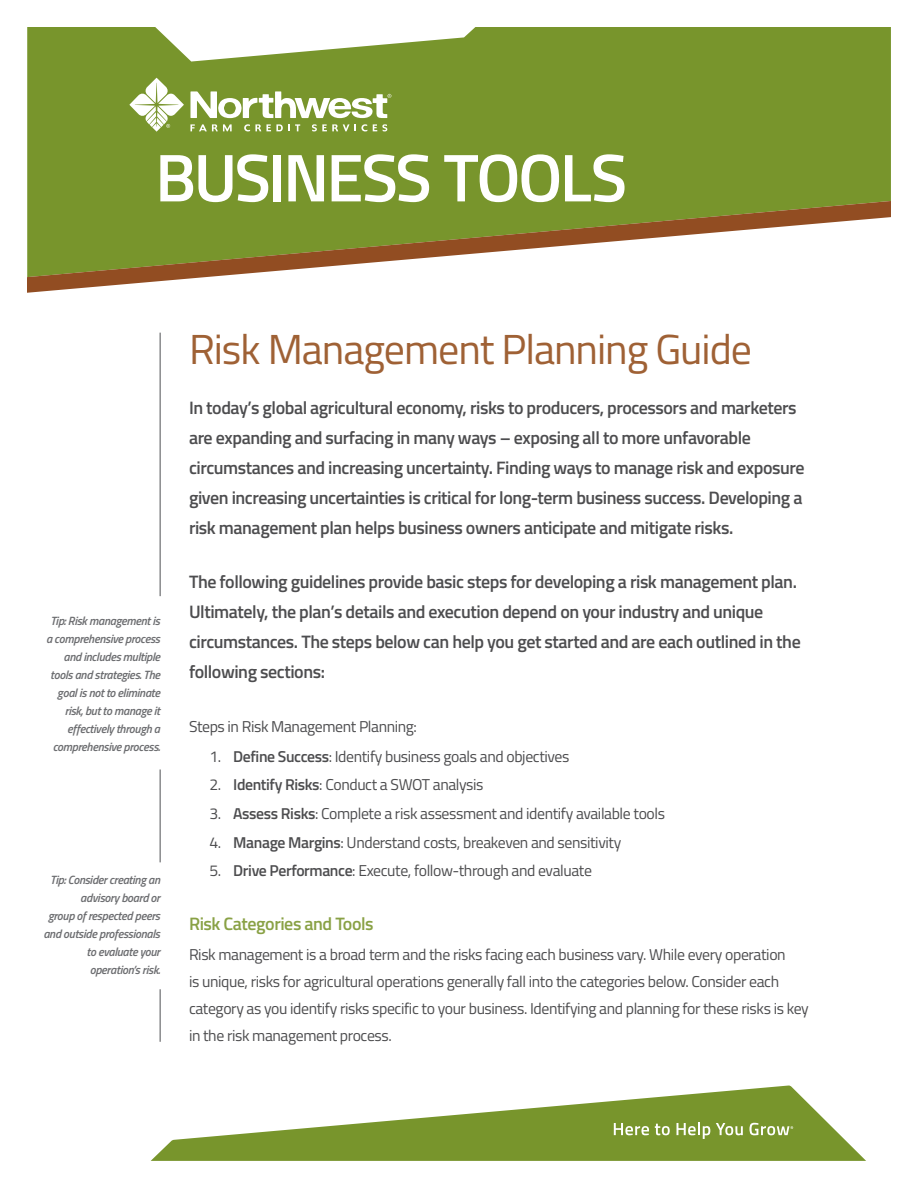
<style>
.page{position:relative;width:918px;height:1188px;background:#fff}
.page>*{position:absolute;margin:0;border:0;box-sizing:border-box;transform-origin:0 0}
.t1{font:600 67.5px "Titillium Web";letter-spacing:-.04em;color:#fff}
.t2{font:42px "Titillium Web";letter-spacing:-.025em;color:#9f6135}
.t3{font:600 18px/30px "Titillium Web";letter-spacing:-.025em;color:#4d4d4f}
.t4{font:600 18px "Titillium Web";letter-spacing:-.025em;color:#89a145}
.t5{font:15.75px/27px "Titillium Web";letter-spacing:-.025em;color:#4d4d4f}
.t6{font:italic 600 12px/18px "Titillium Web";letter-spacing:-.025em;color:#6d6e71;text-align:right}
.s1{font-weight:600}
</style>
<div class="page">
<div style="left:27px;top:27px;width:864px;height:174px;background:#78952c"></div>
<svg style="left:27px;top:201px;width:864px;height:92px"></svg>
<svg style="left:190px;top:124px;width:42px;height:7px"></svg>
<svg style="left:244px;top:124px;width:56px;height:7px"></svg>
<svg style="left:312px;top:124px;width:55px;height:7px"></svg>
<svg style="left:373px;top:124px;width:14px;height:7px"></svg>
<svg style="left:129px;top:78px;width:55px;height:54px"></svg>
<svg style="left:190px;top:91px;width:201px;height:27px"></svg>
<hr style="left:160px;top:333px;width:1px;height:263px;background:#636466">
<hr style="left:160px;top:770px;width:1px;height:92px;background:#636466">
<hr style="left:160px;top:989px;width:1px;height:53px;background:#636466">
<svg style="left:151px;top:1086px;width:715px;height:75px;fill:#78952c"></svg>
<svg style="left:614px;top:1123px;width:35px;height:12px"></svg>
<svg style="left:655px;top:1124px;width:15px;height:11px"></svg>
<svg style="left:677px;top:1123px;width:33px;height:16px"></svg>
<svg style="left:716px;top:1123px;width:27px;height:12px"></svg>
<svg style="left:750px;top:1123px;width:43px;height:12px"></svg>
<h1 class="t1" style="left:155px;top:127px;width:474px">BUSINESS TOOLS</h1>
<p class="t6" style="left:46px;top:611px;width:116px">Tip: Risk management is a comprehensive process and includes multiple tools and strategies. The goal is not to eliminate risk, but to manage it effectively through a comprehensive process.</p>
<p class="t6" style="left:43px;top:870px;width:118px">Tip: Consider creating an advisory board or<br>group of respected peers and outside professionals to evaluate your operation’s risk.</p>
<h2 class="t2" style="left:189px;top:318px;width:565px">Risk Management Planning Guide</h2>
<p class="t3" style="left:189px;top:392px;width:617px">In today’s global agricultural economy, risks to producers, processors and marketers are expanding and surfacing in many ways – exposing all to more unfavorable circumstances and increasing uncertainty. Finding ways to manage risk and exposure given increasing uncertainties is critical for long-term business success. Developing a risk management plan helps business owners anticipate and mitigate risks.</p>
<p class="t3" style="left:189px;top:566px;width:613px">The following guidelines provide basic steps for developing a risk management plan.<br>Ultimately, the plan’s details and execution depend on your industry and unique circumstances. The steps below can help you get started and are each outlined in the following sections:</p>
<p class="t5" style="left:189px;top:712px;width:230px">Steps in Risk Management Planning:</p>
<p class="t5" style="left:210px;top:742px;width:361px">1. <span class="s1">Define Success</span>: Identify business goals and objectives</p>
<p class="t5" style="left:210px;top:771px;width:276px">2. <span class="s1">Identify Risks</span>: Conduct a SWOT analysis</p>
<p class="t5" style="left:210px;top:799px;width:457px">3. <span class="s1">Assess Risks</span>: Complete a risk assessment and identify available tools</p>
<p class="t5" style="left:210px;top:828px;width:413px">4. <span class="s1">Manage Margins</span>: Understand costs, breakeven and sensitivity</p>
<p class="t5" style="left:210px;top:856px;width:384px">5. <span class="s1">Drive Performance</span>: Execute, follow-through and evaluate</p>
<p class="t4" style="left:189px;top:910px;width:186px">Risk Categories and Tools</p>
<p class="t5" style="left:189px;top:940px;width:621px">Risk management is a broad term and the risks facing each business vary. While every operation<br>is unique, risks for agricultural operations generally fall into the categories below. Consider each category as you identify risks specific to your business. Identifying and planning for these risks is key in the risk management process.</p>
</div>
